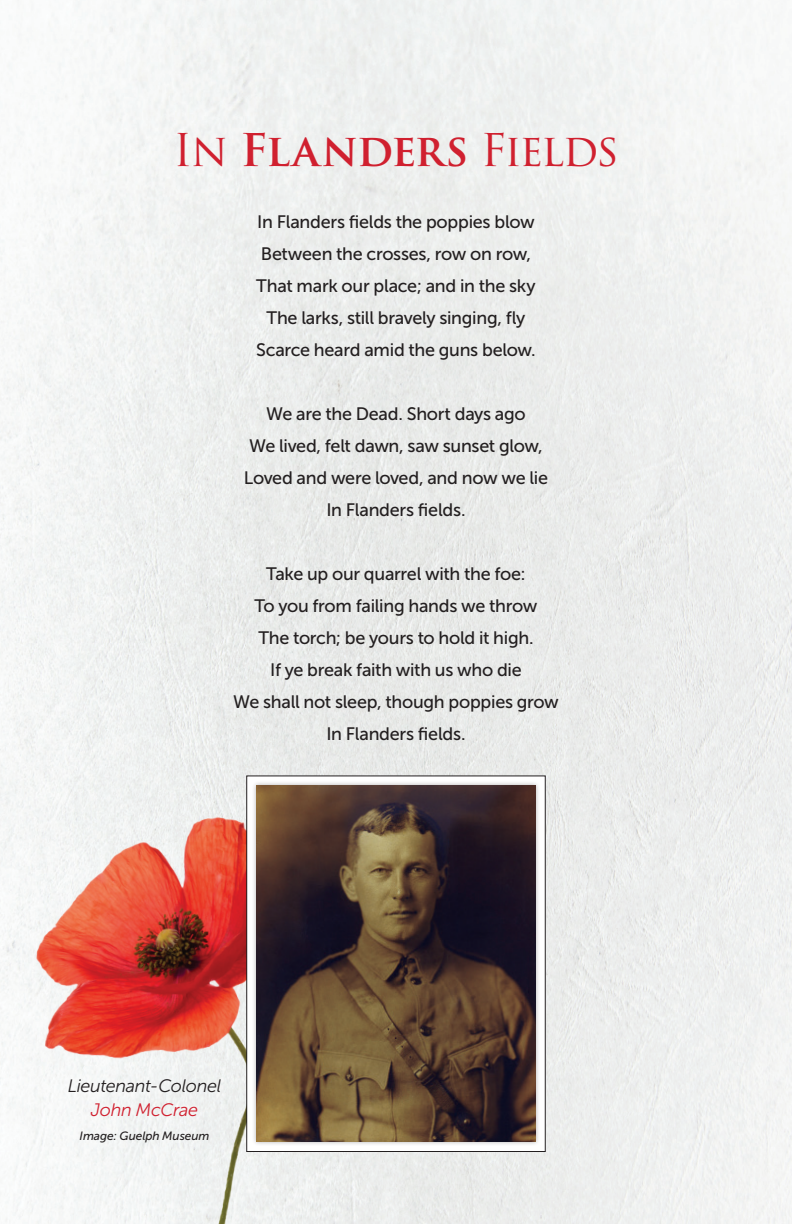
<style>
.page{position:relative;width:792px;height:1224px;background:#fff}
.page>*{position:absolute;margin:0;border:0;box-sizing:border-box;transform-origin:0 0}
.t1{font:44px "Trajan Pro 3";letter-spacing:-.05em;color:#d0202f}
.Normal_text{font:18px/32px "Museo Sans 500";letter-spacing:-.015em;color:#231f20;text-align:center}
.Normal_text-2{font:italic 18px/24px "Museo Sans 300";letter-spacing:-.02em;color:#231f20;text-align:center}
.Normal_text-3{font:italic 12px "Museo Sans 500";letter-spacing:-.005em;color:#231f20}
.s1{font-weight:600}
.s2{color:#d0202f}
</style>
<div class="page">
<img style="left:0;top:0;width:791px;height:1224px">
<img style="left:0;top:799px;width:360px;height:425px">
<div style="left:247px;top:776px;width:298px;height:376px;background:#fff"></div>
<div style="left:246px;top:775px;width:300px;height:377px;border:1px solid #231f20"></div>
<div style="left:252px;top:781px;width:288px;height:365px;background:#231f20;opacity:.35"></div>
<img style="left:257px;top:786px;width:278px;height:356px">
<p class="t1" style="left:173px;top:120px;width:447px">In <span class="s1">Flanders</span> Fields</p>
<p class="Normal_text" style="left:256px;top:206px;width:281px">In Flanders fields the poppies blow Between the crosses, row on row, That mark our place; and in the sky The larks, still bravely singing, fly Scarce heard amid the guns below.</p>
<p class="Normal_text" style="left:244px;top:398px;width:306px">We are the Dead. Short days ago<br>We lived, felt dawn, saw sunset glow,<br>Loved and were loved, and now we lie<br>In Flanders fields.</p>
<p class="Normal_text" style="left:233px;top:558px;width:327px">Take up our quarrel with the foe:<br>To you from failing hands we throw<br>The torch; be yours to hold it high.<br>If ye break faith with us who die<br>We shall not sleep, though poppies grow<br>In Flanders fields.</p>
<p class="Normal_text-2" style="left:68px;top:1074px;width:155px">Lieutenant-Colonel<br><span class="s2">John McCrae</span></p>
<p class="Normal_text-3" style="left:80px;top:1130px;width:131px">Image: Guelph Museum</p>
</div>
